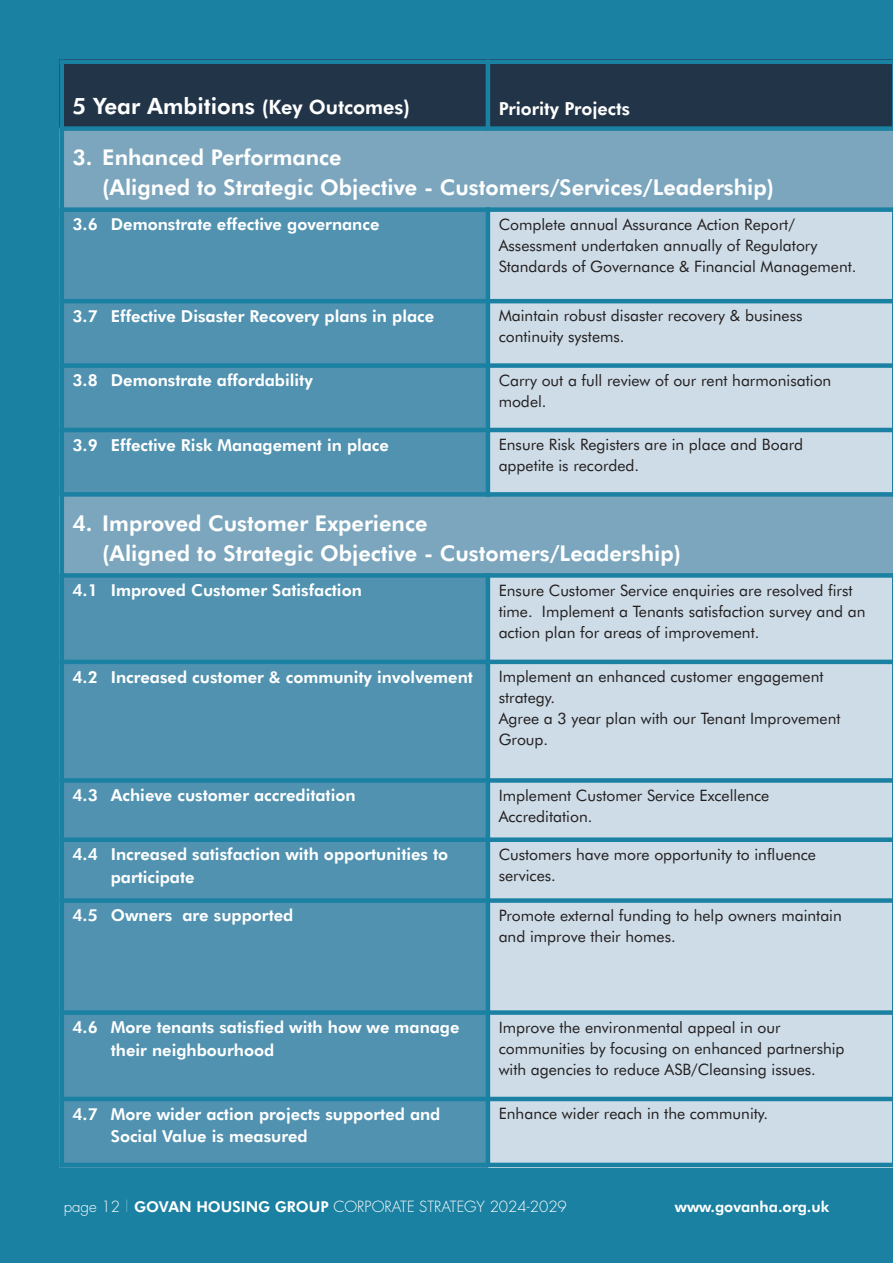
<style>
.page{position:relative;width:893px;height:1263px;background:#1a81a2}
.page>*{position:absolute;margin:0;border:0;box-sizing:border-box;transform-origin:0 0}
.t1{font:800 22.5px "Futura BT";color:#fff}
.t2{font:800 21.75px/29.7px "Futura BT";color:#fff}
.t3{font:800 18px "Futura BT";color:#fff}
.t4{font:800 16.5px/22.5px "Futura BT";color:#fff}
.t5{font:15.75px/21px "Futura BT";color:#231f20}
.t6{font:300 15px "Futura";color:#fff}
.t7{font:800 15px "Futura BT";color:#fff}
.s1{font-size:19.8px}
.s2{color:#62baca}
.s3{font-family:"Futura BT";font-weight:800}
</style>
<div class="page">
<div style="left:60px;top:60px;width:428px;height:69px;background:#223447"></div>
<div style="left:488px;top:60px;width:405px;height:69px;background:#223447"></div>
<div style="left:60px;top:129px;width:833px;height:81px;background:#7ba6be"></div>
<div style="left:60px;top:210px;width:428px;height:91px;background:#5092b0"></div>
<div style="left:488px;top:210px;width:405px;height:91px;background:#cddce7"></div>
<div style="left:60px;top:301px;width:428px;height:65px;background:#5092b0"></div>
<div style="left:488px;top:301px;width:405px;height:65px;background:#cddce7"></div>
<div style="left:60px;top:366px;width:428px;height:64px;background:#5092b0"></div>
<div style="left:488px;top:366px;width:405px;height:64px;background:#cddce7"></div>
<div style="left:60px;top:430px;width:428px;height:64px;background:#5092b0"></div>
<div style="left:488px;top:430px;width:405px;height:64px;background:#cddce7"></div>
<div style="left:60px;top:494px;width:833px;height:81px;background:#7ba6be"></div>
<div style="left:60px;top:575px;width:428px;height:87px;background:#5092b0"></div>
<div style="left:488px;top:575px;width:405px;height:87px;background:#cddce7"></div>
<div style="left:60px;top:662px;width:428px;height:118px;background:#5092b0"></div>
<div style="left:488px;top:662px;width:405px;height:118px;background:#cddce7"></div>
<div style="left:60px;top:780px;width:428px;height:60px;background:#5092b0"></div>
<div style="left:488px;top:780px;width:405px;height:60px;background:#cddce7"></div>
<div style="left:60px;top:840px;width:428px;height:60px;background:#5092b0"></div>
<div style="left:488px;top:840px;width:405px;height:60px;background:#cddce7"></div>
<div style="left:60px;top:900px;width:428px;height:112px;background:#5092b0"></div>
<div style="left:488px;top:900px;width:405px;height:112px;background:#cddce7"></div>
<div style="left:60px;top:1012px;width:428px;height:87px;background:#5092b0"></div>
<div style="left:488px;top:1012px;width:405px;height:87px;background:#cddce7"></div>
<div style="left:60px;top:1099px;width:428px;height:68px;background:#5092b0"></div>
<div style="left:488px;top:1099px;width:405px;height:68px;background:#cddce7"></div>
<hr style="left:60px;top:60px;width:4px;height:1107px;background:#1a81a2">
<hr style="left:486px;top:60px;width:4px;height:71px;background:#1a81a2">
<hr style="left:486px;top:207px;width:4px;height:290px;background:#1a81a2">
<hr style="left:486px;top:573px;width:4px;height:594px;background:#1a81a2">
<hr style="left:892px;top:60px;width:1px;height:71px;background:#1a81a2">
<hr style="left:892px;top:207px;width:1px;height:290px;background:#1a81a2">
<hr style="left:892px;top:573px;width:1px;height:594px;background:#1a81a2">
<hr style="left:60px;top:60px;width:833px;height:4px;background:#1a81a2">
<div style="left:60px;top:126px;width:833px;height:5px;background:#1a81a2"></div>
<div style="left:60px;top:207px;width:833px;height:5px;background:#1a81a2"></div>
<hr style="left:60px;top:299px;width:833px;height:4px;background:#1a81a2">
<div style="left:60px;top:363px;width:833px;height:5px;background:#1a81a2"></div>
<hr style="left:60px;top:428px;width:833px;height:4px;background:#1a81a2">
<div style="left:60px;top:492px;width:833px;height:5px;background:#1a81a2"></div>
<div style="left:60px;top:573px;width:833px;height:5px;background:#1a81a2"></div>
<hr style="left:60px;top:660px;width:833px;height:4px;background:#1a81a2">
<div style="left:60px;top:778px;width:833px;height:5px;background:#1a81a2"></div>
<div style="left:60px;top:837px;width:833px;height:5px;background:#1a81a2"></div>
<div style="left:60px;top:898px;width:833px;height:5px;background:#1a81a2"></div>
<div style="left:60px;top:1010px;width:833px;height:5px;background:#1a81a2"></div>
<hr style="left:60px;top:1097px;width:833px;height:4px;background:#1a81a2">
<hr style="left:60px;top:1163px;width:833px;height:4px;background:#1a81a2">
<h1 class="t1" style="left:73px;top:95px;width:339px">5 Year Ambitions <span class="s1">(Key Outcomes)</span></h1>
<p class="t3" style="left:499px;top:100px;width:133px">Priority Projects</p>
<h2 class="t2" style="left:102px;top:144px;width:673px;text-indent:-30px">3. Enhanced Performance<br>(Aligned to Strategic Objective - Customers/Services/Leadership)</h2>
<p class="t4" style="left:73px;top:214px;width:308px">3.6 Demonstrate effective governance</p>
<p class="t5" style="left:499px;top:215px;width:359px">Complete annual Assurance Action Report/<br>Assessment undertaken annually of Regulatory<br>Standards of Governance &amp; Financial Management.</p>
<p class="t4" style="left:73px;top:306px;width:363px">3.7 Effective Disaster Recovery plans in place</p>
<p class="t5" style="left:499px;top:306px;width:305px">Maintain robust disaster recovery &amp; business continuity systems.</p>
<p class="t4" style="left:73px;top:370px;width:242px">3.8 Demonstrate affordability</p>
<p class="t5" style="left:499px;top:370px;width:334px">Carry out a full review of our rent harmonisation model.</p>
<p class="t4" style="left:73px;top:434px;width:318px">3.9 Effective Risk Management in place</p>
<p class="t5" style="left:499px;top:435px;width:306px">Ensure Risk Registers are in place and Board appetite is recorded.</p>
<h2 class="t2" style="left:102px;top:510px;width:580px;text-indent:-30px">4. Improved Customer Experience<br>(Aligned to Strategic Objective - Customers/Leadership)</h2>
<p class="t4" style="left:73px;top:580px;width:291px">4.1 Improved Customer Satisfaction</p>
<p class="t5" style="left:499px;top:580px;width:368px">Ensure Customer Service enquiries are resolved first time. Implement a Tenants satisfaction survey and an action plan for areas of improvement.</p>
<p class="t4" style="left:73px;top:666px;width:402px">4.2 Increased customer &amp; community involvement</p>
<p class="t5" style="left:499px;top:667px;width:343px">Implement an enhanced customer engagement strategy.<br>Agree a 3 year plan with our Tenant Improvement<br>Group.</p>
<p class="t4" style="left:73px;top:785px;width:285px">4.3 Achieve customer accreditation</p>
<p class="t5" style="left:499px;top:785px;width:272px">Implement Customer Service Excellence<br>Accreditation.</p>
<p class="t4" style="left:111px;top:844px;width:339px;text-indent:-38px">4.4 Increased satisfaction with opportunities to participate</p>
<p class="t5" style="left:499px;top:845px;width:319px">Customers have more opportunity to influence services.</p>
<p class="t4" style="left:73px;top:905px;width:222px">4.5 Owners are supported</p>
<p class="t5" style="left:499px;top:905px;width:345px">Promote external funding to help owners maintain and improve their homes.</p>
<p class="t4" style="left:111px;top:1017px;width:350px;text-indent:-38px">4.6 More tenants satisfied with how we manage their neighbourhood</p>
<p class="t5" style="left:499px;top:1017px;width:347px">Improve the environmental appeal in our communities by focusing on enhanced partnership with agencies to reduce ASB/Cleansing issues.</p>
<p class="t4" style="left:111px;top:1103px;width:331px;text-indent:-38px">4.7 More wider action projects supported and<br>Social Value is measured</p>
<p class="t5" style="left:499px;top:1104px;width:271px">Enhance wider reach in the community.</p>
<p class="t6" style="left:64px;top:1199px;width:505px">page 12 <span class="s2">|</span> <span class="s3">GOVAN HOUSING GROUP</span> CORPORATE STRATEGY 2024-2029</p>
<p class="t7" style="left:675px;top:1199px;width:156px">www.govanha.org.uk</p>
</div>
